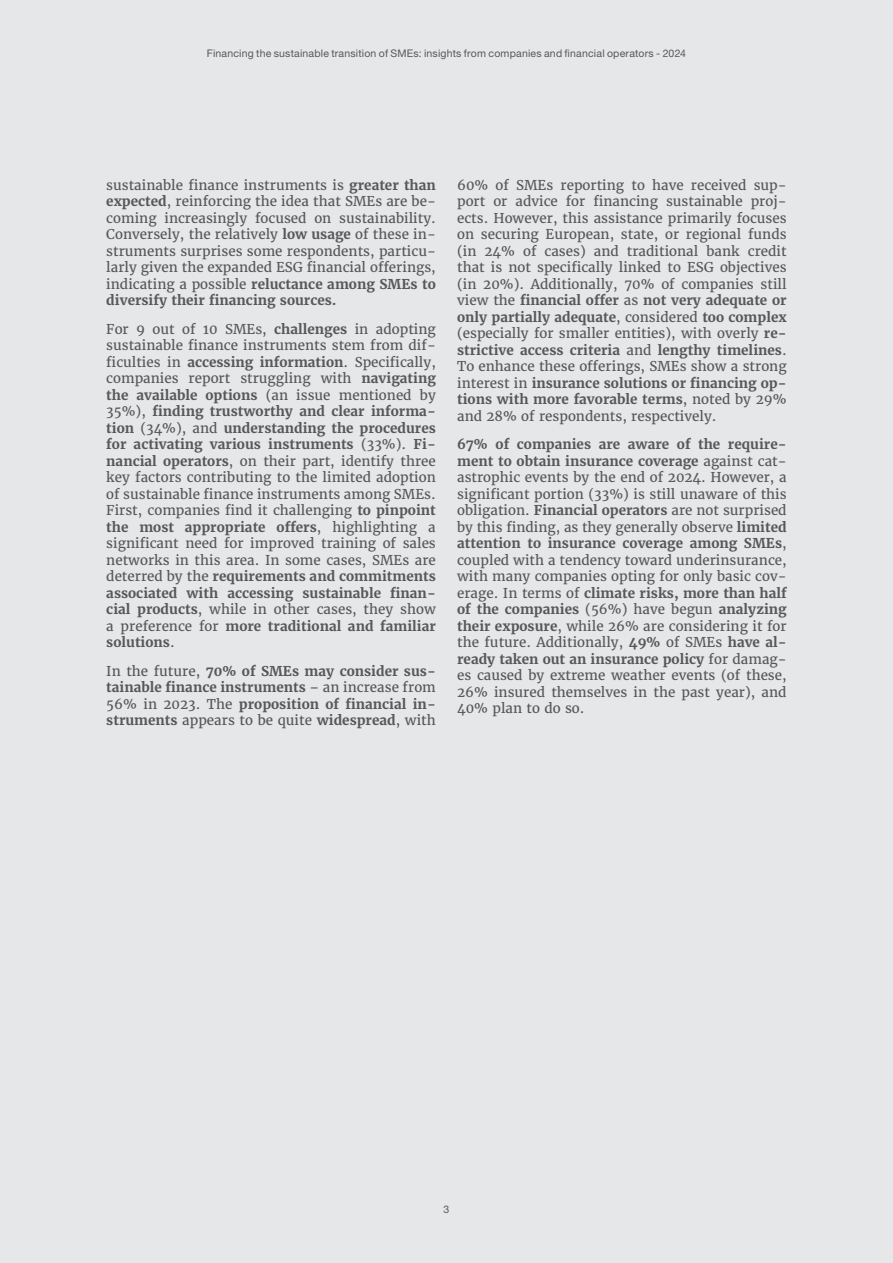
<style>
.page{position:relative;width:893px;height:1263px;background:#e6e7e9}
.page>*{position:absolute;margin:0;border:0;box-sizing:border-box;transform-origin:0 0}
.t1{font:13.5px/16.5px "Merriweather";color:#57585a;text-align:justify}
.t2{font:700 13.5px/16.5px "Merriweather";color:#57585a;text-align:justify}
.t3{font:10.5px "Helvetica Neue LT Std";letter-spacing:.02em;color:#57585a}
.s1{font-weight:700}
.s2{font-weight:400}
</style>
<div class="page">
<p class="t3" style="left:207px;top:47px;width:481px">Financing the sustainable transition of SMEs: insights from companies and financial operators - 2024</p>
<p class="t1" style="left:106px;top:177px;width:331px">sustainable finance instruments is <span class="s1">greater than expected</span>, reinforcing the idea that SMEs are be&shy;coming increasingly focused on sustainability.<br>Conversely, the relatively <span class="s1">low usage</span> of these in&shy;struments surprises some respondents, particu&shy;larly given the expanded ESG financial offerings, indicating a possible <span class="s1">reluctance among SMEs to diversify their financing sources.</span></p>
<p class="t1" style="left:106px;top:321px;width:331px">For 9 out of 10 SMEs, <span class="s1">challenges</span> in adopting sustainable finance instruments stem from dif&shy;ficulties in <span class="s1">accessing information</span>. Specifically, companies report struggling with <span class="s1">navigating the available options</span> (an issue mentioned by 35%), <span class="s1">finding trustworthy and clear informa&shy;tion</span> (34%), and <span class="s1">understanding the procedures for activating various instruments</span> (33%). <span class="s1">Fi&shy;nancial operators</span>, on their part, identify three key factors contributing to the limited adoption of sustainable finance instruments among SMEs.<br>First, companies find it challenging <span class="s1">to pinpoint the most appropriate offers</span>, highlighting a significant need for improved training of sales networks in this area. In some cases, SMEs are deterred by the <span class="s1">requirements and commitments associated with accessing sustainable finan&shy;cial products</span>, while in other cases, they show a preference for <span class="s1">more traditional and familiar solutions</span>.</p>
<p class="t2" style="left:106px;top:663px;width:331px"><span class="s2">In the future,</span> 70% of SMEs may consider sus&shy;tainable finance instruments <span class="s2">– an increase from 56% in 2023. The</span> proposition of financial in&shy;struments <span class="s2">appears to be quite</span> widespread<span class="s2">, with</span></p>
<p class="t1" style="left:457px;top:177px;width:331px">60% of SMEs reporting to have received sup&shy;port or advice for financing sustainable proj&shy;ects. However, this assistance primarily focuses on securing European, state, or regional funds (in 24% of cases) and traditional bank credit that is not specifically linked to ESG objectives (in 20%). Additionally, 70% of companies still view the <span class="s1">financial offer</span> as <span class="s1">not very adequate or only partially adequate</span>, considered <span class="s1">too complex </span>(especially for smaller entities), with overly <span class="s1">re&shy;strictive access criteria</span> and <span class="s1">lengthy timelines</span>.<br>To enhance these offerings, SMEs show a strong interest in <span class="s1">insurance solutions or financing op&shy;tions with more favorable terms</span>, noted by 29% and 28% of respondents, respectively.</p>
<p class="t1" style="left:457px;top:436px;width:331px"><span class="s1">67% of companies are aware of the require&shy;ment to obtain insurance coverage</span> against cat&shy;astrophic events by the end of 2024. However, a significant portion (33%) is still unaware of this obligation. <span class="s1">Financial operators</span> are not surprised by this finding, as they generally observe <span class="s1">limited attention to insurance coverage among SMEs</span>, coupled with a tendency toward underinsurance, with many companies opting for only basic cov&shy;erage. In terms of <span class="s1">climate risks, more than half of the companies</span> (56%) have begun <span class="s1">analyzing their exposure</span>, while 26% are considering it for the future. Additionally, <span class="s1">49%</span> of SMEs <span class="s1">have al&shy;ready taken out an insurance policy</span> for damag&shy;es caused by extreme weather events (of these, 26% insured themselves in the past year), and 40% plan to do so.</p>
<p class="t3" style="left:444px;top:1203px;width:7px">3</p>
</div>
